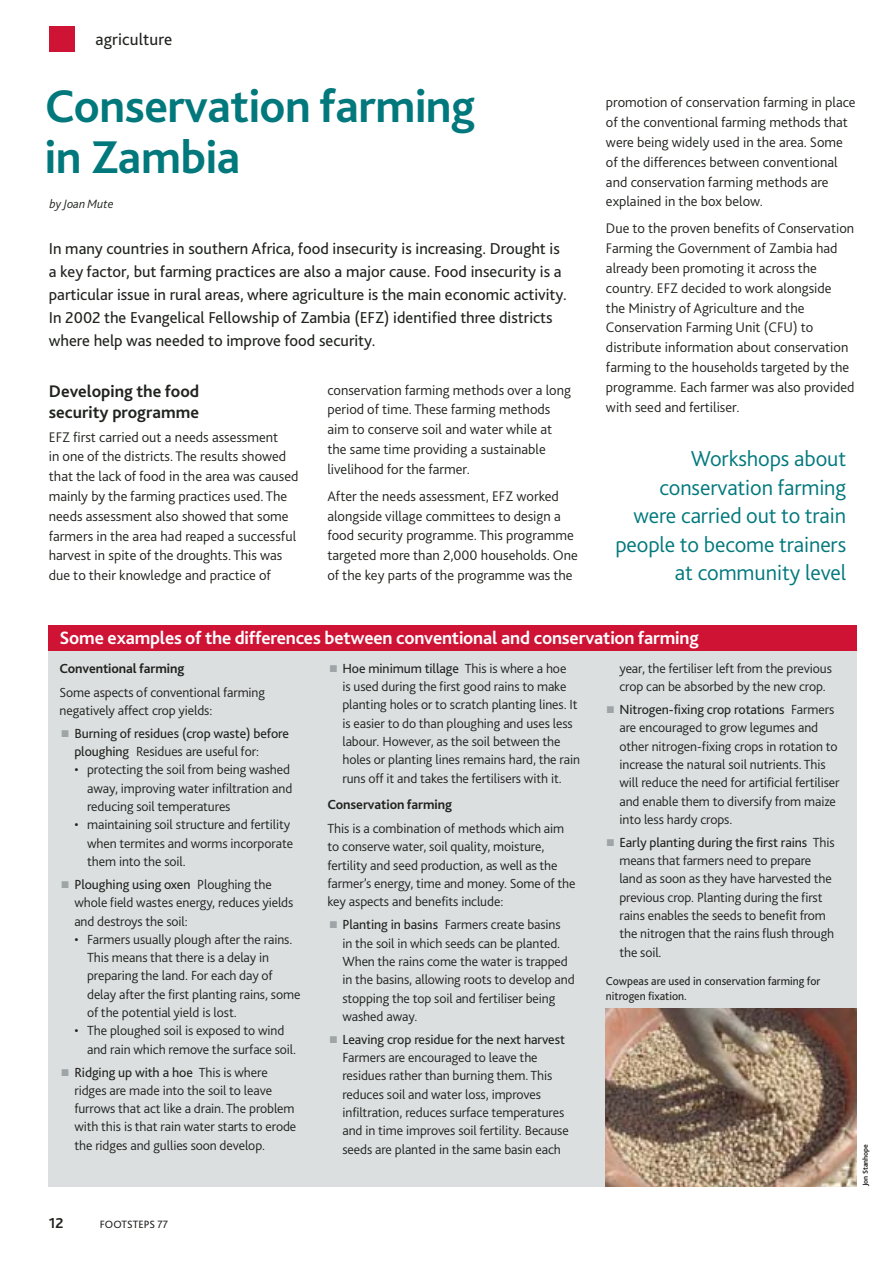
<style>
.page{position:relative;width:893px;height:1263px;background:#fff}
.page>*{position:absolute;margin:0;border:0;box-sizing:border-box;transform-origin:0 0}
.t1{font:700 48px/51px "Bliss 2";letter-spacing:-.01em;color:#00787c}
.t2{font:300 22.5px/28.5px "Bliss 2";letter-spacing:-.005em;color:#00787c;text-align:right}
.t3{font:700 18.75px "Bliss 2";letter-spacing:-.01em;color:#fff}
.t4{font:700 17.55px/21px "Bliss 2";color:#20231e}
.t5{font:17.25px "Bliss 2";letter-spacing:.005em;color:#20231e}
.t6{font:16.5px/23px "Bliss 2";color:#20231e}
.t7{font:700 15px "Bliss 2";color:#20231e}
.t8{font:300 14.55px/19.8px "Bliss 2";color:#20231e}
.t9{font:300 13.8px/18.3px "Bliss 2";letter-spacing:-.005em;color:#20231e}
.t10{font:13.8px/18.3px "Bliss 2";letter-spacing:-.005em;color:#20231e}
.t11{font:700 13.8px "Bliss 2";letter-spacing:-.005em;color:#20231e}
.t12{font:italic 300 12.6px "Bliss 2";color:#20231e}
.t13{font:12px/15.8px "Bliss 2";color:#20231e}
.t14{font:11.1px "Bliss 2";color:#20231e}
.t15{font:700 7.5px "Bliss 2";color:#20231e}
.s1{color:#9ea5a6}
.s2{font-weight:300}
.s3{font-weight:400}
</style>
<div class="page">
<div style="left:49px;top:26px;width:25px;height:26px;background:#cf1335"></div>
<div style="left:49px;top:645px;width:808px;height:541px;background:#dcdfe0"></div>
<div style="left:49px;top:625px;width:808px;height:26px;background:#cf1335"></div>
<img style="left:606px;top:1009px;width:251px;height:177px">
<p class="t5" style="left:96px;top:32px;width:78px">agriculture</p>
<h1 class="t1" style="left:45px;top:85px;width:432px">Conservation farming in Zambia</h1>
<p class="t12" style="left:50px;top:199px;width:65px">by Joan Mute</p>
<p class="t6" style="left:49px;top:239px;width:519px">In many countries in southern Africa, food insecurity is increasing. Drought is a key factor, but farming practices are also a major cause. Food insecurity is a particular issue in rural areas, where agriculture is the main economic activity.<br>In 2002 the Evangelical Fellowship of Zambia (EFZ) identified three districts where help was needed to improve food security.</p>
<p class="t4" style="left:49px;top:382px;width:152px">Developing the food security programme</p>
<p class="t8" style="left:49px;top:428px;width:251px">EFZ first carried out a needs assessment<br>in one of the districts. The results showed that the lack of food in the area was caused mainly by the farming practices used. The needs assessment also showed that some farmers in the area had reaped a successful harvest in spite of the droughts. This was due to their knowledge and practice of</p>
<p class="t8" style="left:327px;top:381px;width:245px">conservation farming methods over a long period of time. These farming methods aim to conserve soil and water while at the same time providing a sustainable livelihood for the farmer.</p>
<p class="t8" style="left:327px;top:487px;width:252px">After the needs assessment, EFZ worked alongside village committees to design a food security programme. This programme targeted more than 2,000 households. One of the key parts of the programme was the</p>
<p class="t8" style="left:606px;top:94px;width:251px">promotion of conservation farming in place of the conventional farming methods that were being widely used in the area. Some of the differences between conventional and conservation farming methods are explained in the box below.</p>
<p class="t8" style="left:606px;top:220px;width:250px">Due to the proven benefits of Conservation Farming the Government of Zambia had already been promoting it across the country. EFZ decided to work alongside the Ministry of Agriculture and the Conservation Farming Unit (CFU) to distribute information about conservation farming to the households targeted by the programme. Each farmer was also provided with seed and fertiliser.</p>
<h2 class="t2" style="left:615px;top:446px;width:232px">Workshops about conservation farming were carried out to train people to become trainers at community level</h2>
<h3 class="t3" style="left:59px;top:631px;width:641px">Some examples of the differences between conventional and conservation farming</h3>
<p class="t11" style="left:59px;top:663px;width:126px">Conventional farming</p>
<p class="t9" style="left:59px;top:684px;width:207px">Some aspects of conventional farming negatively affect crop yields:</p>
<p class="t10" style="left:74px;top:725px;width:216px;text-indent:-13px"><span class="s1">■</span> Burning of residues (crop waste) before ploughing <span class="s2">Residues are useful for:</span></p>
<p class="t9" style="left:87px;top:762px;width:207px;text-indent:-13px">• protecting the soil from being washed away, improving water infiltration and reducing soil temperatures</p>
<p class="t9" style="left:87px;top:817px;width:207px;text-indent:-13px">• maintaining soil structure and fertility when termites and worms incorporate them into the soil.</p>
<p class="t9" style="left:74px;top:876px;width:220px;text-indent:-13px"><span class="s1">■</span> <span class="s3">Ploughing using oxen</span> Ploughing the whole field wastes energy, reduces yields and destroys the soil:</p>
<p class="t9" style="left:87px;top:931px;width:215px;text-indent:-13px">• Farmers usually plough after the rains.<br>This means that there is a delay in preparing the land. For each day of delay after the first planting rains, some of the potential yield is lost.</p>
<p class="t9" style="left:87px;top:1023px;width:210px;text-indent:-13px">• The ploughed soil is exposed to wind and rain which remove the surface soil.</p>
<p class="t9" style="left:74px;top:1064px;width:223px;text-indent:-13px"><span class="s1">■</span> <span class="s3">Ridging up with a hoe</span> This is where ridges are made into the soil to leave furrows that act like a drain. The problem with this is that rain water starts to erode the ridges and gullies soon develop.</p>
<p class="t7" style="left:49px;top:1217px;width:16px">12</p>
<p class="t14" style="left:100px;top:1220px;width:70px">FOOTSTEPS 77</p>
<p class="t9" style="left:342px;top:660px;width:239px;text-indent:-13px"><span class="s1">■</span> <span class="s3">Hoe minimum tillage</span> This is where a hoe<br>is used during the first good rains to make planting holes or to scratch planting lines. It is easier to do than ploughing and uses less labour. However, as the soil between the holes or planting lines remains hard, the rain runs off it and takes the fertilisers with it.</p>
<p class="t11" style="left:327px;top:799px;width:126px">Conservation farming</p>
<p class="t9" style="left:327px;top:821px;width:249px">This is a combination of methods which aim to conserve water, soil quality, moisture, fertility and seed production, as well as the farmer’s energy, time and money. Some of the key aspects and benefits include:</p>
<p class="t9" style="left:342px;top:917px;width:234px;text-indent:-13px"><span class="s1">■</span> <span class="s3">Planting in basins</span> Farmers create basins<br>in the soil in which seeds can be planted.<br>When the rains come the water is trapped in the basins, allowing roots to develop and stopping the top soil and fertiliser being washed away.</p>
<p class="t9" style="left:342px;top:1031px;width:228px;text-indent:-13px"><span class="s1">■</span> <span class="s3">Leaving crop residue for the next harvest </span>Farmers are encouraged to leave the residues rather than burning them. This reduces soil and water loss, improves infiltration, reduces surface temperatures and in time improves soil fertility. Because seeds are planted in the same basin each</p>
<p class="t9" style="left:619px;top:660px;width:214px">year, the fertiliser left from the previous crop can be absorbed by the new crop.</p>
<p class="t9" style="left:619px;top:702px;width:222px;text-indent:-13px"><span class="s1">■</span> <span class="s3">Nitrogen-fixing crop rotations</span> Farmers are encouraged to grow legumes and other nitrogen-fixing crops in rotation to increase the natural soil nutrients. This will reduce the need for artificial fertiliser and enable them to diversify from maize into less hardy crops.</p>
<p class="t9" style="left:619px;top:834px;width:217px;text-indent:-13px"><span class="s1">■</span> <span class="s3">Early planting during the first rains</span> This means that farmers need to prepare land as soon as they have harvested the previous crop. Planting during the first rains enables the seeds to benefit from the nitrogen that the rains flush through the soil.</p>
<p class="t13" style="left:606px;top:974px;width:216px">Cowpeas are used in conservation farming for nitrogen fixation.</p>
<p class="t15" style="left:862px;top:1186px;width:44px;rotate:-90deg">Jon Stanhope</p>
</div>
